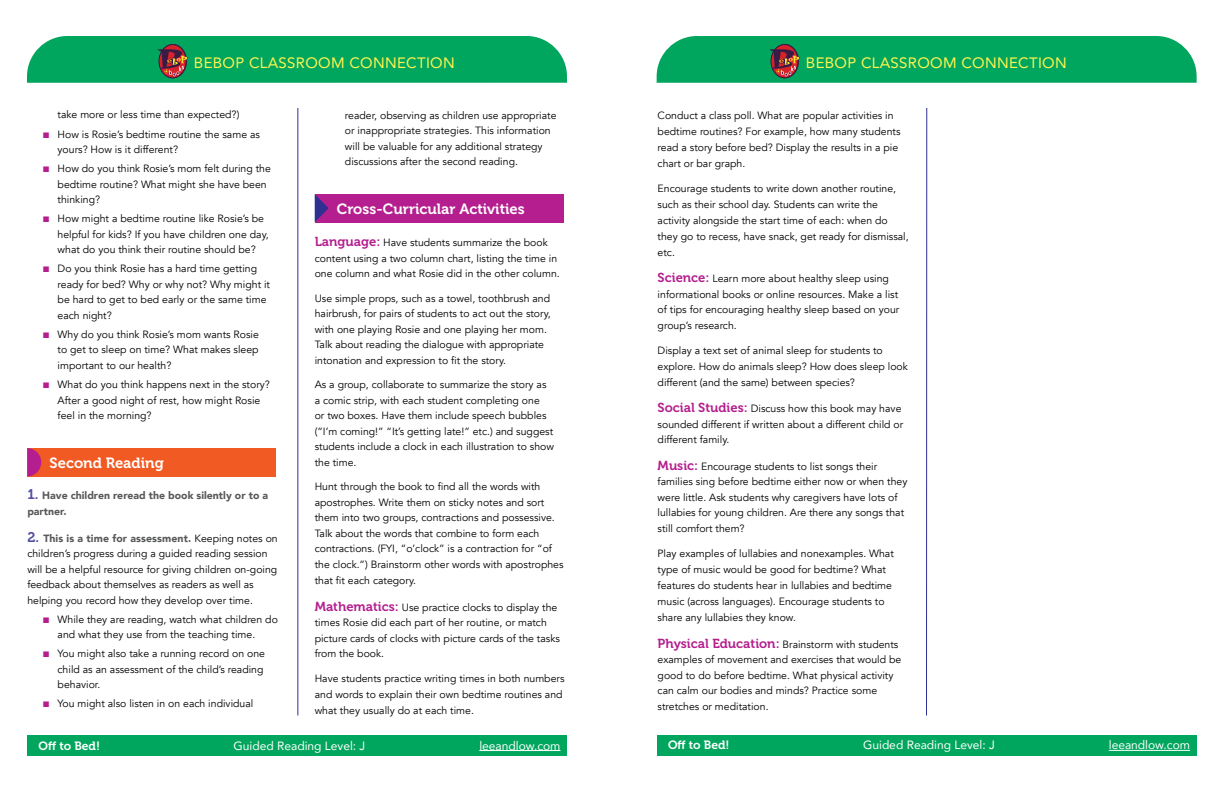
<style>
.page{position:relative;width:1224px;height:792px;background:#fff}
.page>*{position:absolute;margin:0;border:0;box-sizing:border-box;transform-origin:0 0}
.t1{font:15px "Avenir";letter-spacing:.02em;color:#fff450}
.t2{font:14.8px "Museo 700";color:#fff}
.t3{font:12px "Avenir";color:#fff}
.t4{font:12px "Museo 700";color:#fff}
.t5{font:10.5px/15.5px "Avenir";color:#000}
.t6{font:900 10.5px/15.5px "Avenir";color:#58595b}
.s1{color:#b41e8e}
.s2{font-family:"Museo 700";font-weight:400;font-size:14px;color:#524fa1}
.s3{font-family:"Museo 700";font-size:14px;color:#524fa1}
.s4{font-weight:900;color:#58595b}
.s5{font-family:"Museo 700";font-size:13px;color:#b41e8e}
</style>
<div class="page">
<hr style="left:297px;top:108px;width:1px;height:608px;background:#2e3092">
<div style="left:27px;top:735px;width:540px;height:21px;background:#00a65d"></div>
<hr style="left:479px;top:750px;width:82px;height:1px;background:#fff">
<hr style="left:926px;top:108px;width:1px;height:608px;background:#2e3092">
<div style="left:657px;top:735px;width:540px;height:21px;background:#00a65d"></div>
<hr style="left:1109px;top:750px;width:81px;height:1px;background:#fff">
<svg style="left:657px;top:36px;width:540px;height:47px;background:#0ca561"></svg>
<svg style="left:27px;top:36px;width:540px;height:47px;background:#0da561"></svg>
<div style="left:27px;top:448px;width:249px;height:29px;background:#f15a22"></div>
<svg style="left:27px;top:448px;width:14px;height:28px"></svg>
<div style="left:315px;top:194px;width:249px;height:28px;background:#b41e8e"></div>
<svg style="left:315px;top:194px;width:14px;height:28px"></svg>
<h1 class="t1" style="left:194px;top:50px;width:262px">BEBOP CLASSROOM CONNECTION</h1>
<h1 class="t1" style="left:806px;top:50px;width:262px">BEBOP CLASSROOM CONNECTION</h1>
<p class="t5" style="left:58px;top:107px;width:183px">take more or less time than expected?)</p>
<p class="t5" style="left:58px;top:126px;width:204px;text-indent:-14px"><span class="s1">■</span> How is Rosie’s bedtime routine the same as yours? How is it different?</p>
<p class="t5" style="left:58px;top:161px;width:215px;text-indent:-14px"><span class="s1">■</span> How do you think Rosie’s mom felt during the bedtime routine? What might she have been thinking?</p>
<p class="t5" style="left:58px;top:211px;width:213px;text-indent:-14px"><span class="s1">■</span> How might a bedtime routine like Rosie’s be helpful for kids? If you have children one day, what do you think their routine should be?</p>
<p class="t5" style="left:58px;top:261px;width:214px;text-indent:-14px"><span class="s1">■</span> Do you think Rosie has a hard time getting ready for bed? Why or why not? Why might it be hard to get to bed early or the same time each night?</p>
<p class="t5" style="left:58px;top:327px;width:203px;text-align:justify;text-indent:-14px"><span class="s1">■</span> Why do you think Rosie’s mom wants Rosie to get to sleep on time? What makes sleep important to our health?</p>
<p class="t5" style="left:58px;top:377px;width:214px;text-indent:-14px"><span class="s1">■</span> What do you think happens next in the story?<br>After a good night of rest, how might Rosie feel in the morning?</p>
<h2 class="t2" style="left:50px;top:455px;width:116px">Second Reading</h2>
<p class="t6" style="left:27px;top:487px;width:242px"><span class="s2">1.</span> Have children reread the book silently or to a partner.</p>
<p class="t5" style="left:27px;top:530px;width:252px"><span class="s3">2.</span> <span class="s4">This is a time for assessment.</span> Keeping notes on children’s progress during a guided reading session will be a helpful resource for giving children on-going feedback about themselves as readers as well as helping you record how they develop over time.</p>
<p class="t5" style="left:58px;top:611px;width:222px;text-indent:-14px"><span class="s1">■</span> While they are reading, watch what children do and what they use from the teaching time.</p>
<p class="t5" style="left:58px;top:646px;width:209px;text-indent:-14px"><span class="s1">■</span> You might also take a running record on one child as an assessment of the child’s reading behavior.</p>
<p class="t5" style="left:43px;top:696px;width:212px"><span class="s1">■</span> You might also listen in on each individual</p>
<p class="t5" style="left:345px;top:107px;width:213px">reader, observing as children use appropriate or inappropriate strategies. This information will be valuable for any additional strategy discussions after the second reading.</p>
<h2 class="t2" style="left:337px;top:201px;width:189px">Cross-Curricular Activities</h2>
<p class="t5" style="left:315px;top:235px;width:247px"><span class="s5">Language:</span> Have students summarize the book content using a two column chart, listing the time in one column and what Rosie did in the other column.</p>
<p class="t5" style="left:315px;top:291px;width:237px">Use simple props, such as a towel, toothbrush and hairbrush, for pairs of students to act out the story, with one playing Rosie and one playing her mom.<br>Talk about reading the dialogue with appropriate intonation and expression to fit the story.</p>
<p class="t5" style="left:315px;top:377px;width:241px">As a group, collaborate to summarize the story as a comic strip, with each student completing one<br>or two boxes. Have them include speech bubbles (“I’m coming!” “It’s getting late!” etc.) and suggest students include a clock in each illustration to show the time.</p>
<p class="t5" style="left:315px;top:479px;width:250px">Hunt through the book to find all the words with apostrophes. Write them on sticky notes and sort them into two groups, contractions and possessive.<br>Talk about the words that combine to form each contractions. (FYI, “o’clock” is a contraction for “of the clock.”) Brainstorm other words with apostrophes that fit each category.</p>
<p class="t5" style="left:315px;top:599px;width:247px"><span class="s5">Mathematics:</span> Use practice clocks to display the times Rosie did each part of her routine, or match picture cards of clocks with picture cards of the tasks from the book.</p>
<p class="t5" style="left:315px;top:671px;width:251px;line-height:16px">Have students practice writing times in both numbers and words to explain their own bedtime routines and what they usually do at each time.</p>
<p class="t5" style="left:658px;top:107px;width:244px;line-height:16px">Conduct a class poll. What are popular activities in bedtime routines? For example, how many students read a story before bed? Display the results in a pie chart or bar graph.</p>
<p class="t5" style="left:658px;top:180px;width:253px;line-height:16px">Encourage students to write down another routine, such as their school day. Students can write the activity alongside the start time of each: when do they go to recess, have snack, get ready for dismissal, etc.</p>
<p class="t5" style="left:658px;top:271px;width:243px"><span class="s5">Science:</span> Learn more about healthy sleep using informational books or online resources. Make a list of tips for encouraging healthy sleep based on your group’s research.</p>
<p class="t5" style="left:658px;top:342px;width:252px;line-height:16px">Display a text set of animal sleep for students to explore. How do animals sleep? How does sleep look different (and the same) between species?</p>
<p class="t5" style="left:658px;top:401px;width:247px"><span class="s5">Social Studies:</span> Discuss how this book may have sounded different if written about a different child or different family.</p>
<p class="t5" style="left:658px;top:459px;width:251px"><span class="s5">Music:</span> Encourage students to list songs their families sing before bedtime either now or when they were little. Ask students why caregivers have lots of lullabies for young children. Are there any songs that still comfort them?</p>
<p class="t5" style="left:658px;top:546px;width:238px;line-height:16px">Play examples of lullabies and nonexamples. What type of music would be good for bedtime? What features do students hear in lullabies and bedtime music (across languages). Encourage students to share any lullabies they know.</p>
<p class="t5" style="left:658px;top:636px;width:245px"><span class="s5">Physical Education:</span> Brainstorm with students examples of movement and exercises that would be good to do before bedtime. What physical activity can calm our bodies and minds? Practice some stretches or meditation.</p>
<p class="t4" style="left:39px;top:739px;width:63px">Off to Bed!</p>
<p class="t3" style="left:234px;top:736px;width:133px">Guided Reading Level: J</p>
<p class="t3" style="left:479px;top:736px;width:83px">leeandlow.com</p>
<p class="t4" style="left:668px;top:739px;width:63px">Off to Bed!</p>
<p class="t3" style="left:863px;top:736px;width:133px">Guided Reading Level: J</p>
<p class="t3" style="left:1109px;top:736px;width:83px">leeandlow.com</p>
</div>
